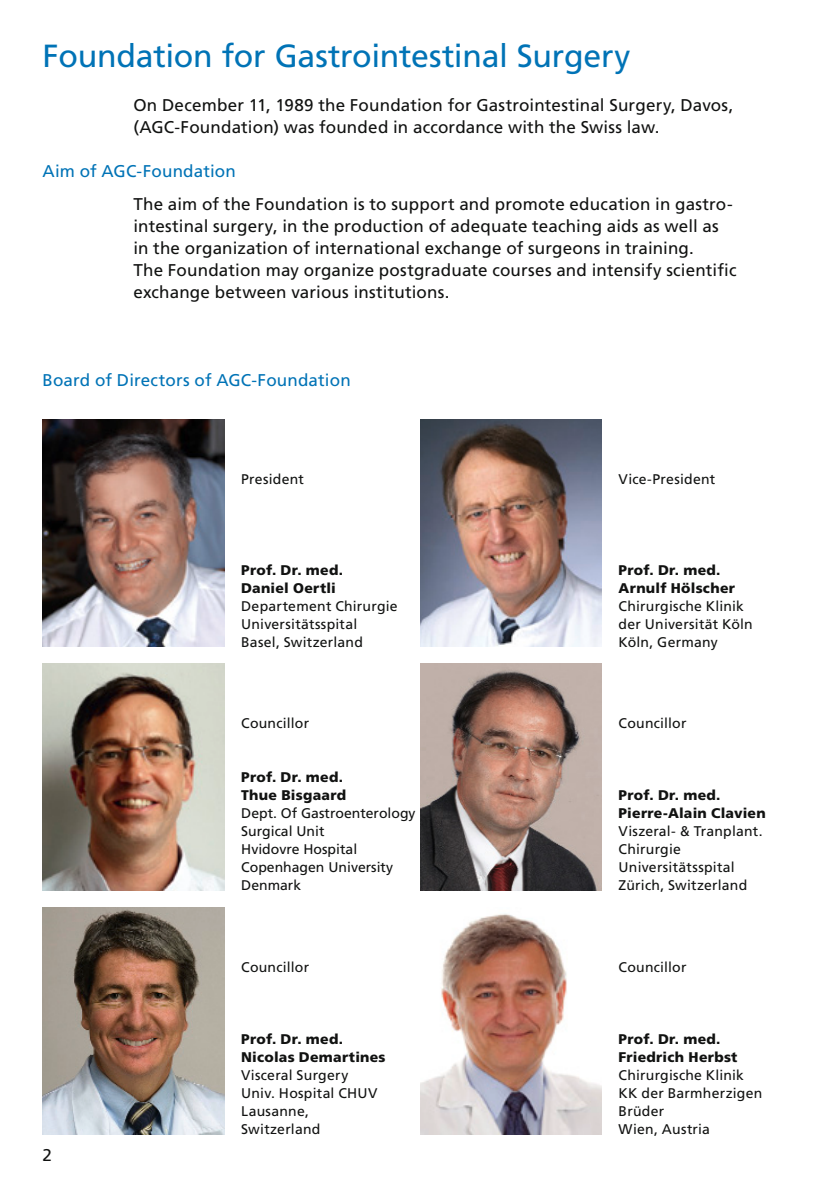
<style>
.page{position:relative;width:840px;height:1191px;background:#fff}
.page>*{position:absolute;margin:0;border:0;box-sizing:border-box;transform-origin:0 0}
.t1{font:32px "Frutiger LT";letter-spacing:-.01em;color:#0073b6}
.t2{font:17px/22px "Frutiger LT";letter-spacing:.01em;color:#111211}
.t3{font:17px "Frutiger LT";letter-spacing:.01em;color:#0073b6}
.t4{font:14px/18px "Frutiger LT";letter-spacing:.015em;color:#111211}
.t5{font:900 14px/18px "Frutiger LT";letter-spacing:.02em;color:#111211}
</style>
<div class="page">
<img style="left:43px;top:907px;width:181px;height:227px">
<img style="left:420px;top:914px;width:181px;height:220px">
<img style="left:43px;top:663px;width:181px;height:227px">
<img style="left:43px;top:420px;width:181px;height:226px">
<img style="left:420px;top:663px;width:181px;height:227px">
<img style="left:420px;top:420px;width:181px;height:226px">
<h1 class="t1" style="left:43px;top:37px;width:589px">Foundation for Gastrointestinal Surgery</h1>
<p class="t2" style="left:133px;top:94px;width:601px">On December 11, 1989 the Foundation for Gastrointestinal Surgery, Davos, (AGC-Foundation) was founded in accordance with the Swiss law.</p>
<p class="t3" style="left:43px;top:161px;width:195px">Aim of AGC-Foundation</p>
<p class="t2" style="left:133px;top:193px;width:604px">The aim of the Foundation is to support and promote education in gastro&shy;intestinal surgery, in the production of adequate teaching aids as well as in the organization of international exchange of surgeons in training.<br>The Foundation may organize postgraduate courses and intensify scientific exchange between various institutions.</p>
<p class="t3" style="left:43px;top:370px;width:309px">Board of Directors of AGC-Foundation</p>
<p class="t4" style="left:241px;top:471px;width:64px">President</p>
<p class="t5" style="left:241px;top:560px;width:103px">Prof. Dr. med.<br>Daniel Oertli</p>
<p class="t4" style="left:241px;top:597px;width:158px">Departement Chirurgie<br>Universitätsspital<br>Basel, Switzerland</p>
<p class="t4" style="left:241px;top:714px;width:69px">Councillor</p>
<p class="t5" style="left:241px;top:768px;width:106px">Prof. Dr. med.<br>Thue Bisgaard</p>
<p class="t4" style="left:241px;top:804px;width:176px">Dept. Of Gastroenterology<br>Surgical Unit<br>Hvidovre Hospital<br>Copenhagen University<br>Denmark</p>
<p class="t4" style="left:241px;top:958px;width:69px">Councillor</p>
<p class="t2" style="left:43px;top:1144px;width:11px">2</p>
<p class="t5" style="left:241px;top:1030px;width:146px">Prof. Dr. med.<br>Nicolas Demartines</p>
<p class="t4" style="left:241px;top:1066px;width:138px">Visceral Surgery<br>Univ. Hospital CHUV<br>Lausanne,<br>Switzerland</p>
<p class="t4" style="left:618px;top:471px;width:98px">Vice-President</p>
<p class="t5" style="left:618px;top:560px;width:118px">Prof. Dr. med.<br>Arnulf Hölscher</p>
<p class="t4" style="left:618px;top:597px;width:136px">Chirurgische Klinik der Universität Köln<br>Köln, Germany</p>
<p class="t4" style="left:618px;top:714px;width:69px">Councillor</p>
<p class="t5" style="left:618px;top:786px;width:148px">Prof. Dr. med.<br>Pierre-Alain Clavien</p>
<p class="t4" style="left:618px;top:822px;width:145px">Viszeral- &amp; Tranplant.<br>Chirurgie<br>Universitätsspital<br>Zürich, Switzerland</p>
<p class="t4" style="left:618px;top:958px;width:69px">Councillor</p>
<p class="t5" style="left:618px;top:1030px;width:120px">Prof. Dr. med.<br>Friedrich Herbst</p>
<p class="t4" style="left:618px;top:1066px;width:145px">Chirurgische Klinik<br>KK der Barmherzigen<br>Brüder<br>Wien, Austria</p>
</div>
